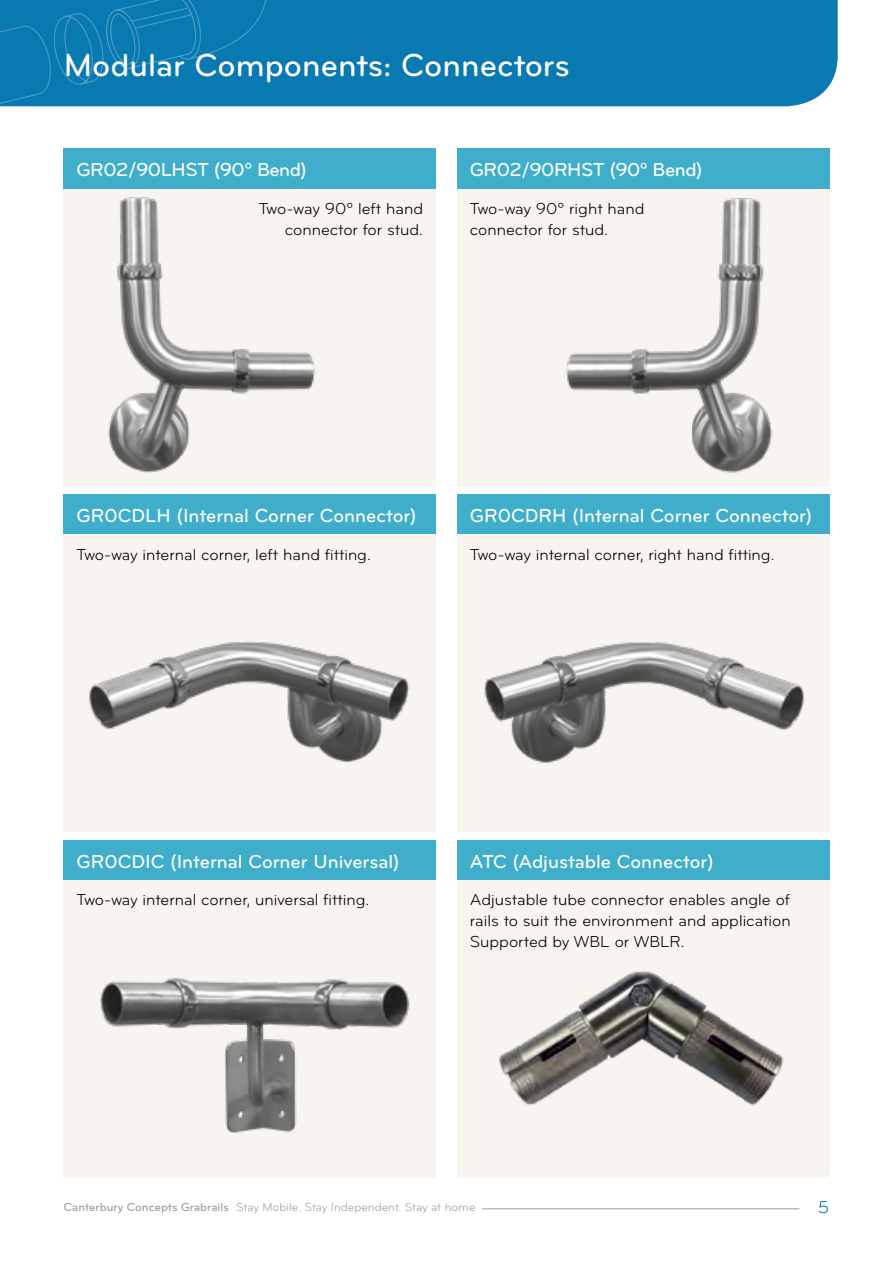
<style>
.page{position:relative;width:893px;height:1263px;background:#fff}
.page>*{position:absolute;margin:0;border:0;box-sizing:border-box;transform-origin:0 0}
.t1{font:500 33px "Bryant";color:#fff}
.t2{font:500 19.5px "Bryant";color:#fff}
.t3{font:500 19.5px "Bryant";letter-spacing:-.025em;color:#fff}
.t4{font:18px "Bryant";color:#0076b1}
.t5{font:16.5px/21px "Bryant";color:#000;text-align:justify}
.t6{font:12px "Bryant";color:#9d9d9c}
.s1{font-weight:500}
</style>
<div class="page">
<div style="left:268px;top:0;width:570px;height:106px;background:#087ab1"></div>
<svg style="left:0;top:0;width:268px;height:107px;background:#0c7cb2"></svg>
<hr style="left:482px;top:1208px;width:317px;height:1px;background:#9d9d9c">
<div style="left:64px;top:494px;width:372px;height:41px;background:#3faeca"></div>
<div style="left:64px;top:535px;width:372px;height:297px;background:#f8f5f1"></div>
<img style="left:89px;top:641px;width:321px;height:122px">
<div style="left:457px;top:494px;width:372px;height:41px;background:#3faeca"></div>
<div style="left:457px;top:535px;width:372px;height:297px;background:#f8f5f1"></div>
<img style="left:484px;top:641px;width:320px;height:123px">
<div style="left:457px;top:840px;width:372px;height:40px;background:#3faeca"></div>
<div style="left:457px;top:880px;width:372px;height:298px;background:#f8f5f1"></div>
<img style="left:499px;top:970px;width:285px;height:136px">
<div style="left:64px;top:840px;width:372px;height:40px;background:#3faeca"></div>
<div style="left:64px;top:880px;width:372px;height:298px;background:#f8f5f1"></div>
<img style="left:99px;top:978px;width:311px;height:155px">
<div style="left:457px;top:149px;width:372px;height:40px;background:#3faeca"></div>
<div style="left:457px;top:189px;width:372px;height:298px;background:#f8f5f1"></div>
<img style="left:566px;top:198px;width:206px;height:275px">
<div style="left:64px;top:149px;width:372px;height:40px;background:#3faeca"></div>
<div style="left:64px;top:189px;width:372px;height:298px;background:#f8f5f1"></div>
<img style="left:108px;top:197px;width:207px;height:276px">
<h1 class="t1" style="left:64px;top:52px;width:507px">Modular Components: Connectors</h1>
<p class="t3" style="left:77px;top:162px;width:232px">GR02/90LHST (90º Bend)</p>
<p class="t5" style="left:259px;top:199px;width:166px;text-align:right">Two-way 90º left hand connector for stud.</p>
<p class="t3" style="left:470px;top:162px;width:234px">GR02/90RHST (90º Bend)</p>
<p class="t5" style="left:470px;top:199px;width:176px">Two-way 90º right hand connector for stud.</p>
<p class="t2" style="left:77px;top:508px;width:342px">GR0CDLH (Internal Corner Connector)</p>
<p class="t5" style="left:77px;top:545px;width:296px">Two-way internal corner, left hand fitting.</p>
<p class="t2" style="left:470px;top:508px;width:344px">GR0CDRH (Internal Corner Connector)</p>
<p class="t5" style="left:470px;top:545px;width:306px">Two-way internal corner, right hand fitting.</p>
<p class="t2" style="left:77px;top:853px;width:325px">GR0CDIC (Internal Corner Universal)</p>
<p class="t5" style="left:77px;top:890px;width:294px">Two-way internal corner, universal fitting.</p>
<p class="t2" style="left:470px;top:853px;width:245px">ATC (Adjustable Connector)</p>
<p class="t5" style="left:470px;top:890px;width:322px">Adjustable tube connector enables angle of rails to suit the environment and application Supported by WBL or WBLR.</p>
<p class="t6" style="left:64px;top:1203px;width:413px"><span class="s1">Canterbury Concepts Grabrails</span> Stay Mobile. Stay Independent. Stay at home</p>
<p class="t4" style="left:818px;top:1200px;width:13px">5</p>
</div>
